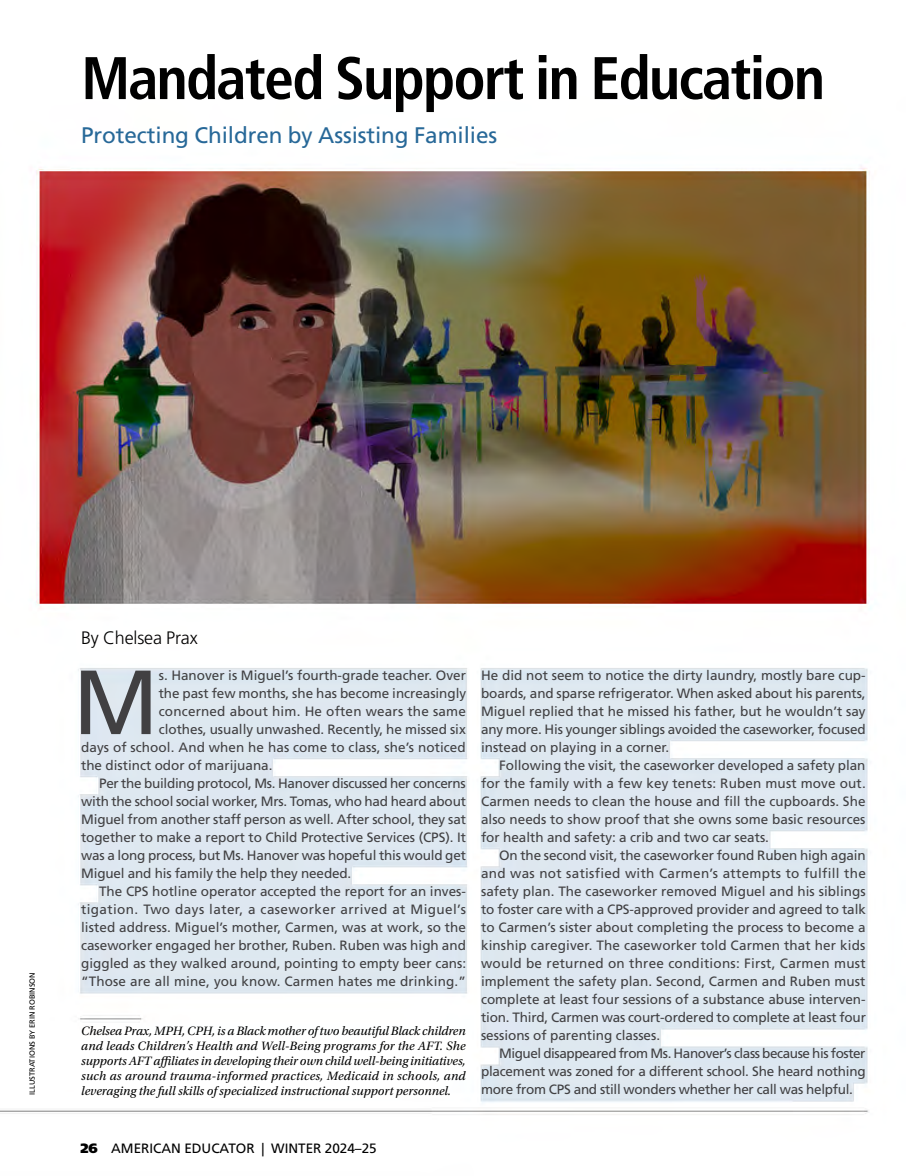
<style>
.page{position:relative;width:906px;height:1176px;background:#fff}
.page>*{position:absolute;margin:0;border:0;box-sizing:border-box;transform-origin:0 0}
.t1{font:90.9px "Frutiger LT Std";color:#414042}
.t2{font:700 condensed 60px "Frutiger LT Std";letter-spacing:-.03em;color:#000}
.t3{font:22.5px "Frutiger LT Std";letter-spacing:-.005em;color:#276898}
.t4{font:300 18px "Frutiger LT Std";letter-spacing:-.01em;color:#000}
.t5{font:13.5px/18px "Frutiger LT Std";color:#414042;text-align:justify}
.t6{font:13.5px "Frutiger LT Std";letter-spacing:-.02em;color:#414042}
.t7{font:13.5px "Frutiger LT Std";letter-spacing:.03em;color:#414042}
.t8{font:13.5px "Frutiger LT Std";color:#000}
.t9{font:italic 12.75px/15px "Utopia Std";color:#000;text-align:justify}
.t10{font:7.5px "Frutiger LT Std";color:#000}
.s1{font-weight:900}
</style>
<div class="page">
<img style="left:0;top:167px;width:871px;height:948px">
<h2 class="t2" style="left:81px;top:43px;width:745px">Mandated Support in Education</h2>
<h3 class="t3" style="left:81px;top:121px;width:417px">Protecting Children by Assisting Families</h3>
<p class="t10" style="left:28px;top:1094px;width:124px;rotate:-90deg">ILLUSTRATIONS BY ERIN ROBINSON</p>
<h3 class="t4" style="left:81px;top:627px;width:118px">By Chelsea Prax</h3>
<h1 class="t1" style="left:73px;top:649px;width:87px">M</h1>
<p class="t5" style="left:159px;top:666px;width:308px">s. Hanover is Miguel’s fourth-grade teacher. Over</p>
<p class="t5" style="left:159px;top:684px;width:309px">the past few months, she has become increasingly</p>
<p class="t5" style="left:159px;top:702px;width:308px">concerned about him. He often wears the same</p>
<p class="t5" style="left:159px;top:720px;width:308px">clothes, usually unwashed. Recently, he missed six</p>
<p class="t5" style="left:81px;top:738px;width:386px">days of school. And when he has come to class, she’s noticed</p>
<p class="t5" style="left:81px;top:756px;width:193px">the distinct odor of marijuana.</p>
<p class="t6" style="left:99px;top:775px;width:368px">Per the building protocol, Ms. Hanover discussed her concerns</p>
<p class="t5" style="left:81px;top:792px;width:386px">with the school social worker, Mrs. Tomas, who had heard about</p>
<p class="t5" style="left:81px;top:810px;width:386px">Miguel from another staff person as well. After school, they sat</p>
<p class="t5" style="left:81px;top:828px;width:386px">together to make a report to Child Protective Services (CPS). It</p>
<p class="t5" style="left:81px;top:846px;width:386px">was a long process, but Ms. Hanover was hopeful this would get</p>
<p class="t5" style="left:81px;top:864px;width:272px">Miguel and his family the help they needed.</p>
<p class="t5" style="left:99px;top:882px;width:368px">The CPS hotline operator accepted the report for an inves-</p>
<p class="t7" style="left:81px;top:901px;width:386px">tigation. Two days later, a caseworker arrived at Miguel’s</p>
<p class="t5" style="left:81px;top:918px;width:386px">listed address. Miguel’s mother, Carmen, was at work, so the</p>
<p class="t5" style="left:81px;top:936px;width:386px">caseworker engaged her brother, Ruben. Ruben was high and</p>
<p class="t5" style="left:81px;top:954px;width:386px">giggled as they walked around, pointing to empty beer cans:</p>
<p class="t5" style="left:81px;top:972px;width:386px">“Those are all mine, you know. Carmen hates me drinking.”</p>
<p class="t9" style="left:81px;top:1023px;width:386px">Chelsea Prax, MPH, CPH, is a Black mother of two beautiful Black children and leads Children’s Health and Well-Being programs for the AFT. She supports AFT affiliates in developing their own child well-being initiatives, such as around trauma-informed practices, Medicaid in schools, and</p>
<p class="t9" style="left:81px;top:1083px;width:371px">leveraging the full skills of specialized instructional support personnel.</p>
<p class="t5" style="left:481px;top:666px;width:386px">He did not seem to notice the dirty laundry, mostly bare cup&shy;boards, and sparse refrigerator. When asked about his parents, Miguel replied that he missed his father, but he wouldn’t say any more. His younger siblings avoided the caseworker, focused instead on playing in a corner.</p>
<p class="t5" style="left:481px;top:756px;width:386px;text-indent:18px">Following the visit, the caseworker developed a safety plan for the family with a few key tenets: Ruben must move out.<br>Carmen needs to clean the house and fill the cupboards. She also needs to show proof that she owns some basic resources for health and safety: a crib and two car seats.</p>
<p class="t5" style="left:481px;top:846px;width:386px;text-indent:18px">On the second visit, the caseworker found Ruben high again and was not satisfied with Carmen’s attempts to fulfill the safety plan. The caseworker removed Miguel and his siblings to foster care with a CPS-approved provider and agreed to talk to Carmen’s sister about completing the process to become a kinship caregiver. The caseworker told Carmen that her kids would be returned on three conditions: First, Carmen must implement the safety plan. Second, Carmen and Ruben must complete at least four sessions of a substance abuse interven&shy;tion. Third, Carmen was court-ordered to complete at least four sessions of parenting classes.</p>
<p class="t5" style="left:481px;top:1044px;width:386px;text-indent:18px">Miguel disappeared from Ms. Hanover’s class because his foster placement was zoned for a different school. She heard nothing more from CPS and still wonders whether her call was helpful.</p>
<p class="t8" style="left:80px;top:1139px;width:298px"><span class="s1">26</span> AMERICAN EDUCATOR | WINTER 2024–25</p>
</div>
